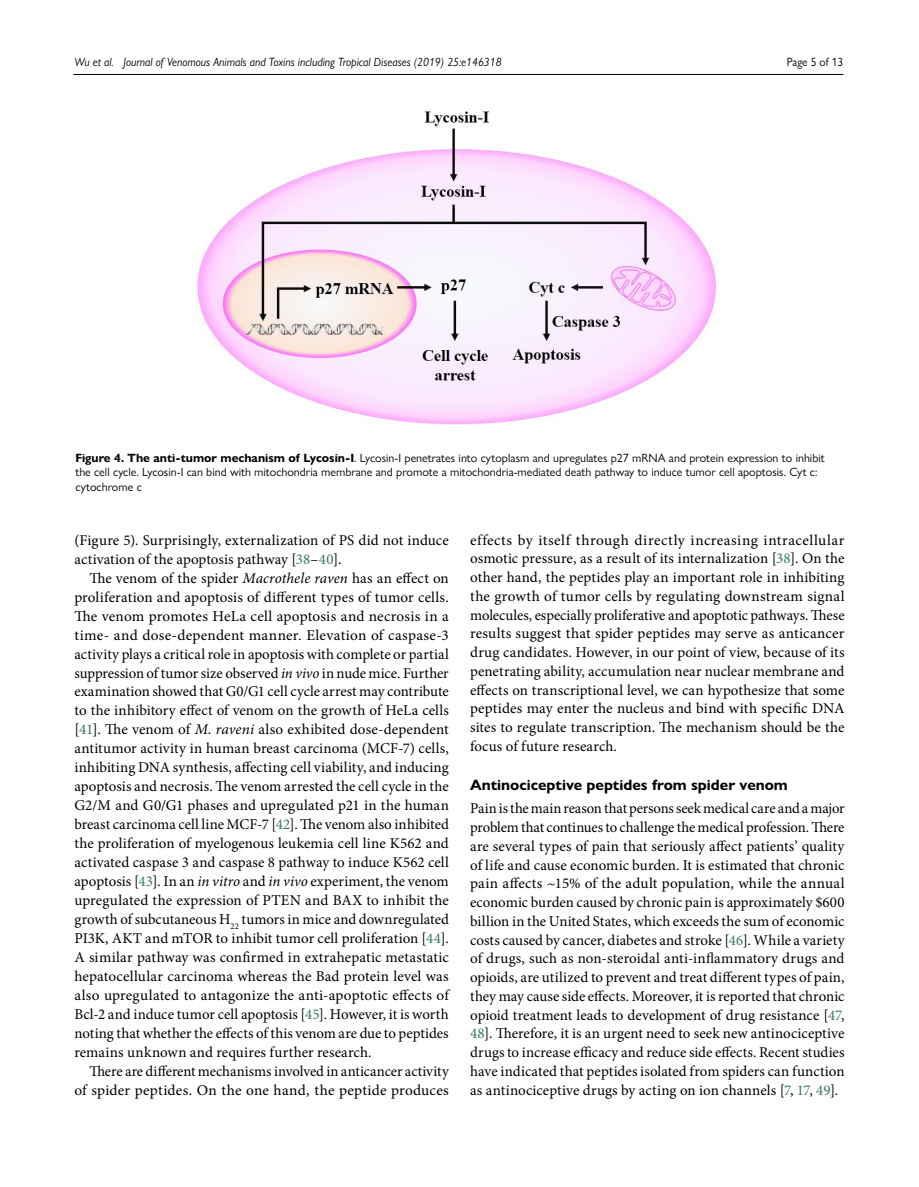
<style>
.page{position:relative;width:919px;height:1187px;background:#fff}
.page>*{position:absolute;margin:0;border:0;box-sizing:border-box;transform-origin:0 0}
.t1{font:15px/19px "Minion Pro";letter-spacing:.005em;color:#000;text-align:justify}
.t2{font:700 15px "Gill Sans Nova";color:#000}
.t3{font:12px/14.4px "Gill Sans Nova";color:#000}
.t4{font:italic 12px "Gill Sans Nova";color:#000;scale:.95 1}
.t5{font:12px "Gill Sans Nova";color:#000;scale:.95 1}
.s1{font-weight:700}
.s2{color:#327964}
.s3{font-style:italic}
</style>
<div class="page">
<hr style="left:73px;top:74px;width:770px;height:1px;background:#000">
<img style="left:197px;top:111px;width:519px;height:314px">
<p class="t4" style="left:74px;top:55px;width:451px">Wu et al. Journal of Venomous Animals and Toxins including Tropical Diseases (2019) 25:e146318</p>
<p class="t5" style="left:786px;top:55px;width:61px">Page 5 of 13</p>
<p class="t3" style="left:75px;top:450px;width:750px"><span class="s1">Figure 4. The anti-tumor mechanism of Lycosin-I</span>. Lycosin-I penetrates into cytoplasm and upregulates p27 mRNA and protein expression to inhibit the cell cycle. Lycosin-I can bind with mitochondria membrane and promote a mitochondria-mediated death pathway to induce tumor cell apoptosis. Cyt c: cytochrome c</p>
<p class="t1" style="left:74px;top:530px;width:376px">(Figure 5). Surprisingly, externalization of PS did not induce activation of the apoptosis pathway [<span class="s2">38</span>–<span class="s2">40</span>].</p>
<p class="t1" style="left:74px;top:568px;width:376px;text-indent:15px">The venom of the spider <span class="s3">Macrothele raven</span> has an effect on proliferation and apoptosis of different types of tumor cells.<br>The venom promotes HeLa cell apoptosis and necrosis in a time- and dose-dependent manner. Elevation of caspase-3 activity plays a critical role in apoptosis with complete or partial suppression of tumor size observed <span class="s3">in vivo</span> in nude mice. Further examination showed that G0/G1 cell cycle arrest may contribute to the inhibitory effect of venom on the growth of HeLa cells [<span class="s2">41</span>]. The venom of <span class="s3">M. raveni</span> also exhibited dose-dependent antitumor activity in human breast carcinoma (MCF-7) cells, inhibiting DNA synthesis, affecting cell viability, and inducing apoptosis and necrosis. The venom arrested the cell cycle in the G2/M and G0/G1 phases and upregulated p21 in the human breast carcinoma cell line MCF-7 [<span class="s2">42</span>]. The venom also inhibited the proliferation of myelogenous leukemia cell line K562 and activated caspase 3 and caspase 8 pathway to induce K562 cell apoptosis [<span class="s2">43</span>]. In an <span class="s3">in vitro</span> and <span class="s3">in vivo</span> experiment, the venom upregulated the expression of PTEN and BAX to inhibit the growth of subcutaneous H<sub>22</sub> tumors in mice and downregulated PI3K, AKT and mTOR to inhibit tumor cell proliferation [<span class="s2">44</span>].<br>A similar pathway was confirmed in extrahepatic metastatic hepatocellular carcinoma whereas the Bad protein level was also upregulated to antagonize the anti-apoptotic effects of Bcl-2 and induce tumor cell apoptosis [<span class="s2">45</span>]. However, it is worth noting that whether the effects of this venom are due to peptides remains unknown and requires further research.</p>
<p class="t1" style="left:74px;top:1061px;width:376px;text-align:right">There are different mechanisms involved in anticancer activity of spider peptides. On the one hand, the peptide produces</p>
<p class="t1" style="left:470px;top:530px;width:376px">effects by itself through directly increasing intracellular osmotic pressure, as a result of its internalization [<span class="s2">38</span>]. On the other hand, the peptides play an important role in inhibiting the growth of tumor cells by regulating downstream signal molecules, especially proliferative and apoptotic pathways. These results suggest that spider peptides may serve as anticancer drug candidates. However, in our point of view, because of its penetrating ability, accumulation near nuclear membrane and effects on transcriptional level, we can hypothesize that some peptides may enter the nucleus and bind with specific DNA sites to regulate transcription. The mechanism should be the focus of future research.</p>
<p class="t2" style="left:470px;top:775px;width:319px">Antinociceptive peptides from spider venom</p>
<p class="t1" style="left:470px;top:799px;width:376px">Pain is the main reason that persons seek medical care and a major problem that continues to challenge the medical profession. There are several types of pain that seriously affect patients’ quality of life and cause economic burden. It is estimated that chronic pain affects ~15% of the adult population, while the annual economic burden caused by chronic pain is approximately $600 billion in the United States, which exceeds the sum of economic costs caused by cancer, diabetes and stroke [<span class="s2">46</span>]. While a variety of drugs, such as non-steroidal anti-inflammatory drugs and opioids, are utilized to prevent and treat different types of pain, they may cause side effects. Moreover, it is reported that chronic opioid treatment leads to development of drug resistance [<span class="s2">47</span>, <span class="s2">48</span>]. Therefore, it is an urgent need to seek new antinociceptive drugs to increase efficacy and reduce side effects. Recent studies have indicated that peptides isolated from spiders can function as antinociceptive drugs by acting on ion channels [<span class="s2">7</span>, <span class="s2">17</span>, <span class="s2">49</span>].</p>
</div>
